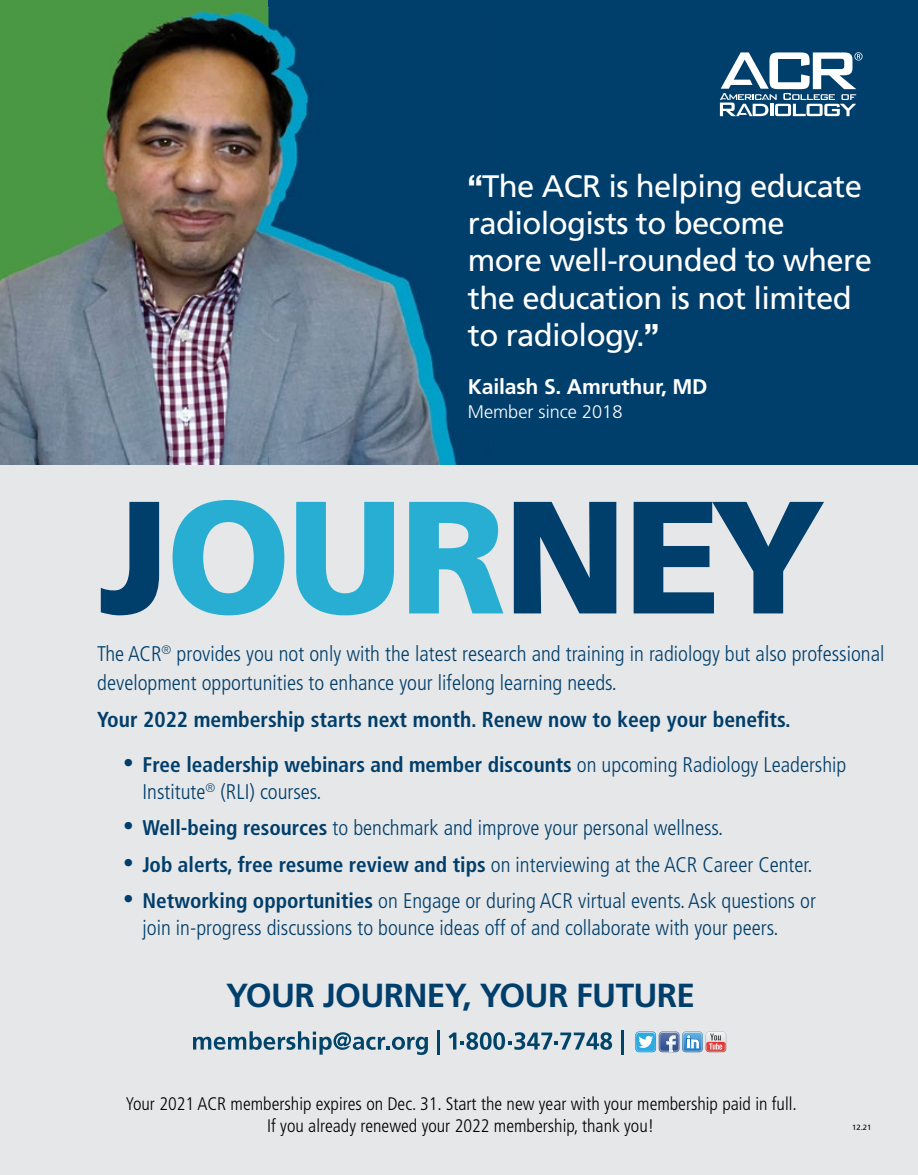
<style>
.page{position:relative;width:918px;height:1175px;background:#fff}
.page>*{position:absolute;margin:0;border:0;box-sizing:border-box;transform-origin:0 0}
.t1{font:900 159.75px "Frutiger LT Std";letter-spacing:-.02em;color:#003e6b}
.t2{font:700 33.3px "Frutiger LT Std";letter-spacing:-.02em;color:#003e6b}
.t3{font:31.05px/37.3px "Frutiger LT Std";letter-spacing:-.02em;color:#fff}
.t4{font:700 condensed 21.6px "Frutiger LT Std";color:#003e6b}
.t5{font:300 condensed 21.15px/27.3px "Frutiger LT Std";color:#003e6b}
.t6{font:700 21.15px "Frutiger LT Std";letter-spacing:-.01em;color:#fff}
.t7{font:300 condensed 18.15px/21.8px "Frutiger LT Std";color:#000;text-align:center}
.t8{font:300 18.15px "Frutiger LT Std";color:#fff}
.t9{font:300 condensed 12.3px "Frutiger LT Std";color:#003e6b}
.t10{font:7.65px "Frutiger LT Std";color:#000}
.s1{font-family:"Akzidenz Grotesk BE";font-weight:700}
.s2{color:#27aed2}
.s3{font-weight:700}
</style>
<div class="page">
<div style="left:269px;top:0;width:649px;height:467px;background:#003e6b"></div>
<img style="left:0;top:457px;width:269px;height:9px">
<img style="left:0;top:7px;width:269px;height:450px">
<img style="left:269px;top:27px;width:224px;height:439px">
<div style="left:0;top:466px;width:918px;height:708px;background:#e6e7e8"></div>
<svg style="left:720px;top:52px;width:143px;height:64px"></svg>
<svg style="left:193px;top:1031px;width:235px;height:24px"></svg>
<hr style="left:438px;top:1030px;width:2px;height:24px;background:#00446a">
<svg style="left:448px;top:1032px;width:164px;height:17px"></svg>
<hr style="left:621px;top:1030px;width:3px;height:24px;background:#00446a">
<svg style="left:636px;top:1031px;width:90px;height:21px"></svg>
<h3 class="t3" style="left:468px;top:167px;width:406px"><span class="s1">“</span>The ACR is helping educate radiologists to become<br>more well-rounded to where the education is not limited to radiology.<span class="s1">”</span></h3>
<p class="t6" style="left:468px;top:374px;width:241px">Kailash S. Amruthur, MD</p>
<p class="t8" style="left:468px;top:401px;width:156px">Member since 2018</p>
<h1 class="t1" style="left:99px;top:461px;width:729px">J<span class="s2">OUR</span>NEY</h1>
<p class="t9" style="left:162px;top:643px;width:11px">®</p>
<p class="t5" style="left:97px;top:640px;width:789px;line-height:28.8px;text-indent:79px">provides you not only with the latest research and training in radiology but also professional development opportunities to enhance your lifelong learning needs.</p>
<p class="t4" style="left:97px;top:706px;width:695px">Your 2022 membership starts next month. Renew now to keep your benefits.</p>
<p class="t5" style="left:143px;top:751px;width:705px;text-indent:-19px">• <span class="s3">Free leadership webinars and member discounts</span> on upcoming Radiology Leadership<br>Institute<sup>®</sup> (RLI) courses.</p>
<p class="t5" style="left:123px;top:814px;width:602px">• <span class="s3">Well-being resources</span> to benchmark and improve your personal wellness.</p>
<p class="t5" style="left:123px;top:851px;width:691px">• <span class="s3">Job alerts, free resume review and tips</span> on interviewing at the ACR Career Center.</p>
<p class="t5" style="left:143px;top:887px;width:675px;text-indent:-19px">• <span class="s3">Networking opportunities</span> on Engage or during ACR virtual events. Ask questions or join in-progress discussions to bounce ideas off of and collaborate with your peers.</p>
<p class="t5" style="left:97px;top:640px;width:66px">The ACR</p>
<h2 class="t2" style="left:226px;top:976px;width:470px">YOUR JOURNEY, YOUR FUTURE</h2>
<p class="t7" style="left:125px;top:1093px;width:673px">Your 2021 ACR membership expires on Dec. 31. Start the new year with your membership paid in full.<br>If you already renewed your 2022 membership, thank you!</p>
<p class="t10" style="left:852px;top:1123px;width:20px">12.21</p>
</div>
